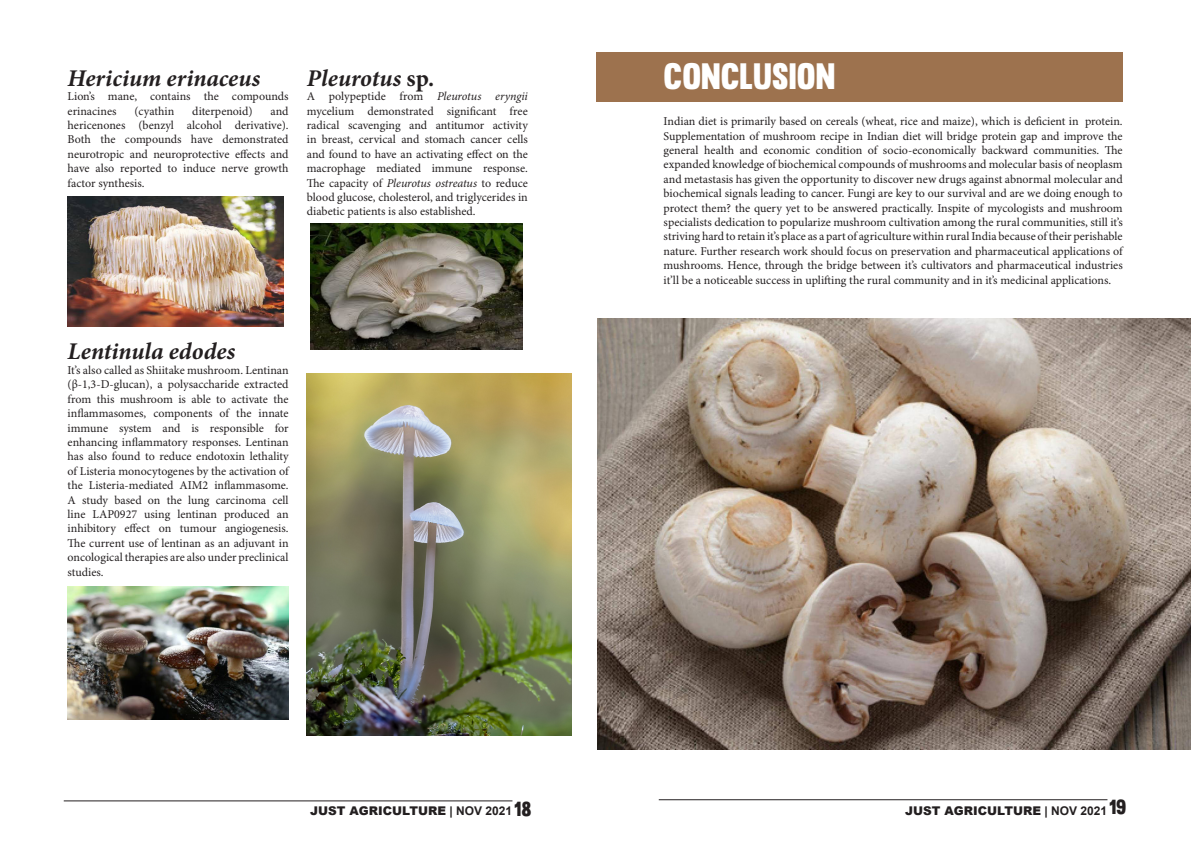
<style>
.page{position:relative;width:1191px;height:842px;background:#fff}
.page>*{position:absolute;margin:0;border:0;box-sizing:border-box;transform-origin:0 0}
.t1{font:36px "Muro";color:#fff}
.t2{font:italic 700 24px "Minion Pro";color:#231f20}
.t3{font:12px/14.4px "Minion Pro";color:#231f20;text-align:justify}
.t4{font:900 12px "Arial";color:#231f20}
.s1{font-style:normal}
.s2{font-style:italic}
.s3{font-weight:700}
.s4{font-family:"Muro";font-weight:400;font-size:20px}
</style>
<div class="page">
<hr style="left:64px;top:800px;width:448px;height:1px;background:#231f20">
<hr style="left:659px;top:799px;width:448px;height:1px;background:#231f20">
<img style="left:68px;top:196px;width:215px;height:130px">
<img style="left:68px;top:587px;width:220px;height:132px">
<img style="left:311px;top:224px;width:211px;height:126px">
<img style="left:307px;top:374px;width:264px;height:362px">
<div style="left:596px;top:53px;width:526px;height:49px;background:#9d724e"></div>
<img style="left:597px;top:318px;width:594px;height:431px">
<p class="t2" style="left:68px;top:61px;width:194px">Hericium erinaceus</p>
<p class="t3" style="left:68px;top:90px;width:222px">Lion’s mane, contains the compounds erinacines</p>
<p class="t3" style="left:68px;top:104px;width:222px;text-indent:203px">and hericenones (benzyl alcohol derivative).<br>Both the compounds have demonstrated neurotropic and neuroprotective effects and have also reported to induce nerve growth factor synthesis.</p>
<p class="t3" style="left:134px;top:104px;width:41px">(cyathin</p>
<p class="t3" style="left:192px;top:104px;width:62px">diterpenoid)</p>
<p class="t2" style="left:307px;top:61px;width:129px">Pleurotus <span class="s1">sp.</span></p>
<p class="t3" style="left:307px;top:90px;width:222px">A polypeptide from <span class="s2">Pleurotus eryngii </span>mycelium demonstrated significant free radical scavenging and antitumor activity in breast, cervical and stomach cancer cells and found to have an activating effect on the macrophage mediated immune response.<br>The capacity of <span class="s2">Pleurotus ostreatus</span> to reduce blood glucose, cholesterol, and triglycerides in diabetic patients is also established.</p>
<p class="t2" style="left:68px;top:335px;width:169px">Lentinula edodes</p>
<p class="t3" style="left:68px;top:363px;width:222px">It’s also called as Shiitake mushroom. Lentinan (β-1,3-D-glucan), a polysaccharide extracted from this mushroom is able to activate the inflammasomes, components of the innate immune system and is responsible for enhancing inflammatory responses. Lentinan has also found to reduce endotoxin lethality of Listeria monocytogenes by the activation of the Listeria-mediated AIM2 inflammasome.<br>A study based on the lung carcinoma cell line LAP0927 using lentinan produced an inhibitory effect on tumour angiogenesis.<br>The current use of lentinan as an adjuvant in oncological therapies are also under preclinical studies.</p>
<p class="t1" style="left:663px;top:55px;width:173px">CONCLUSION</p>
<p class="t3" style="left:663px;top:115px;width:460px">Indian diet is primarily based on cereals (wheat, rice and maize), which is deficient in protein.<br>Supplementation of mushroom recipe in Indian diet will bridge protein gap and improve the general health and economic condition of socio-economically backward communities. The expanded knowledge of biochemical compounds of mushrooms and molecular basis of neoplasm and metastasis has given the opportunity to discover new drugs against abnormal molecular and biochemical signals leading to cancer. Fungi are key to our survival and are we doing enough to protect them? the query yet to be answered practically. Inspite of mycologists and mushroom specialists dedication to popularize mushroom cultivation among the rural communities, still it’s striving hard to retain it’s place as a part of agriculture within rural India because of their perishable nature. Further research work should focus on preservation and pharmaceutical applications of mushrooms. Hence, through the bridge between it’s cultivators and pharmaceutical industries it’ll be a noticeable success in uplifting the rural community and in it’s medicinal applications.</p>
<p class="t4" style="left:310px;top:802px;width:223px">JUST AGRICULTURE <span class="s3">| NOV 2021</span> <span class="s4">18</span></p>
<p class="t4" style="left:905px;top:802px;width:223px">JUST AGRICULTURE <span class="s3">| NOV 2021</span> <span class="s4">19</span></p>
</div>
